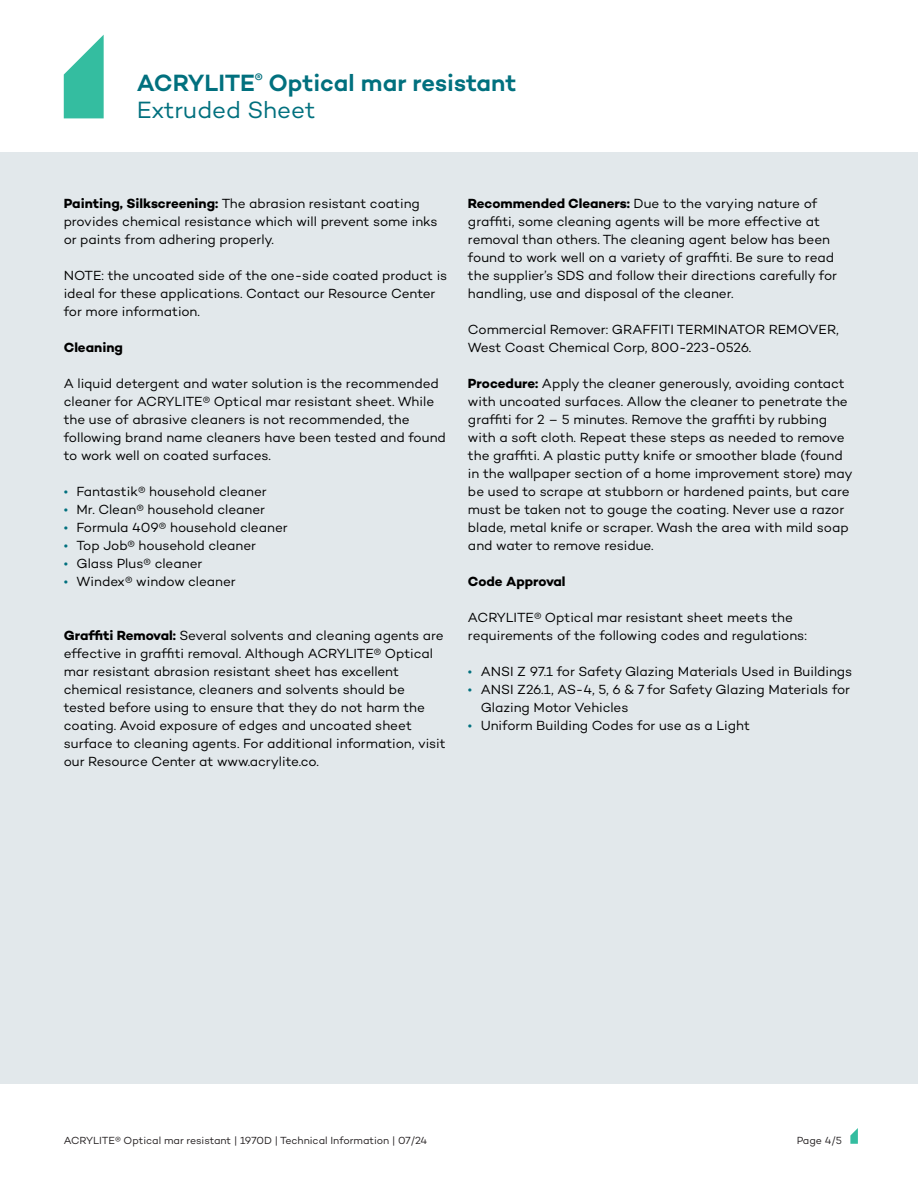
<style>
.page{position:relative;width:918px;height:1188px;background:#fff}
.page>*{position:absolute;margin:0;border:0;box-sizing:border-box;transform-origin:0 0}
.t1{font:600 24px/27px "Campton";color:#01707e}
.Tabellenkopf{font:13.5px/18px "Campton";letter-spacing:-.005em;color:#000}
.Aufzählung{font:13.5px/18px "Campton";letter-spacing:-.005em;color:#000}
.Tabellenkopf-2{font:700 13.5px "Campton";letter-spacing:-.005em;color:#000}
.t2{font:10.5px "Campton";letter-spacing:-.005em;color:#231f20}
.s1{font-weight:400}
.s2{font-weight:700}
.s3{color:#01707e}
</style>
<div class="page">
<div style="left:0;top:152px;width:918px;height:932px;background:#e2e8eb"></div>
<svg style="left:850px;top:1128px;width:8px;height:16px"></svg>
<svg style="left:64px;top:35px;width:40px;height:83px"></svg>
<h1 class="t1" style="left:137px;top:69px;width:381px">ACRYLITE<sup>®</sup> Optical mar resistant<br><span class="s1">Extruded Sheet</span></h1>
<p class="Tabellenkopf" style="left:64px;top:194px;width:375px"><span class="s2">Painting, Silkscreening:</span> The abrasion resistant coating provides chemical resistance which will prevent some inks or paints from adhering properly.</p>
<p class="Tabellenkopf" style="left:64px;top:266px;width:385px">NOTE: the uncoated side of the one-side coated product is ideal for these applications. Contact our Resource Center for more information.</p>
<p class="Tabellenkopf-2" style="left:64px;top:338px;width:61px">Cleaning</p>
<p class="Tabellenkopf" style="left:64px;top:374px;width:384px">A liquid detergent and water solution is the recommended cleaner for ACRYLITE® Optical mar resistant sheet. While the use of abrasive cleaners is not recommended, the following brand name cleaners have been tested and found to work well on coated surfaces.</p>
<p class="Tabellenkopf" style="left:64px;top:482px;width:205px"><span class="s3">•</span> Fantastik® household cleaner</p>
<p class="Tabellenkopf" style="left:64px;top:500px;width:203px"><span class="s3">•</span> Mr. Clean® household cleaner</p>
<p class="Tabellenkopf" style="left:64px;top:518px;width:225px"><span class="s3">•</span> Formula 409® household cleaner</p>
<p class="Tabellenkopf" style="left:64px;top:536px;width:194px"><span class="s3">•</span> Top Job® household cleaner</p>
<p class="Tabellenkopf" style="left:64px;top:554px;width:140px"><span class="s3">•</span> Glass Plus® cleaner</p>
<p class="Tabellenkopf" style="left:64px;top:572px;width:174px"><span class="s3">•</span> Windex® window cleaner</p>
<p class="Aufzählung" style="left:64px;top:626px;width:383px"><span class="s2">Graffiti Removal:</span> Several solvents and cleaning agents are effective in graffiti removal. Although ACRYLITE® Optical mar resistant abrasion resistant sheet has excellent chemical resistance, cleaners and solvents should be tested before using to ensure that they do not harm the coating. Avoid exposure of edges and uncoated sheet surface to cleaning agents. For additional information, visit our Resource Center at www.acrylite.co.</p>
<p class="Aufzählung" style="left:468px;top:194px;width:371px"><span class="s2">Recommended Cleaners:</span> Due to the varying nature of graffiti, some cleaning agents will be more effective at removal than others. The cleaning agent below has been found to work well on a variety of graffiti. Be sure to read the supplier’s SDS and follow their directions carefully for handling, use and disposal of the cleaner.</p>
<p class="Tabellenkopf" style="left:468px;top:320px;width:372px">Commercial Remover: GRAFFITI TERMINATOR REMOVER,<br>West Coast Chemical Corp, 800-223-0526.</p>
<p class="Tabellenkopf" style="left:468px;top:374px;width:386px"><span class="s2">Procedure:</span> Apply the cleaner generously, avoiding contact with uncoated surfaces. Allow the cleaner to penetrate the graffiti for 2 – 5 minutes. Remove the graffiti by rubbing with a soft cloth. Repeat these steps as needed to remove the graffiti. A plastic putty knife or smoother blade (found in the wallpaper section of a home improvement store) may be used to scrape at stubborn or hardened paints, but care must be taken not to gouge the coating. Never use a razor blade, metal knife or scraper. Wash the area with mild soap and water to remove residue.</p>
<p class="Tabellenkopf-2" style="left:468px;top:573px;width:99px">Code Approval</p>
<p class="Tabellenkopf" style="left:468px;top:608px;width:340px">ACRYLITE® Optical mar resistant sheet meets the requirements of the following codes and regulations:</p>
<p class="Tabellenkopf" style="left:468px;top:662px;width:386px"><span class="s3">•</span> ANSI Z 97.1 for Safety Glazing Materials Used in Buildings</p>
<p class="Tabellenkopf" style="left:481px;top:680px;width:371px;text-indent:-13px"><span class="s3">•</span> ANSI Z26.1, AS-4, 5, 6 &amp; 7 for Safety Glazing Materials for<br>Glazing Motor Vehicles</p>
<p class="Tabellenkopf" style="left:468px;top:716px;width:283px"><span class="s3">•</span> Uniform Building Codes for use as a Light</p>
<p class="t2" style="left:64px;top:1134px;width:365px">ACRYLITE® Optical mar resistant | 1970D | Technical Information | 07/24</p>
<p class="t2" style="left:797px;top:1134px;width:47px">Page 4/5</p>
</div>
